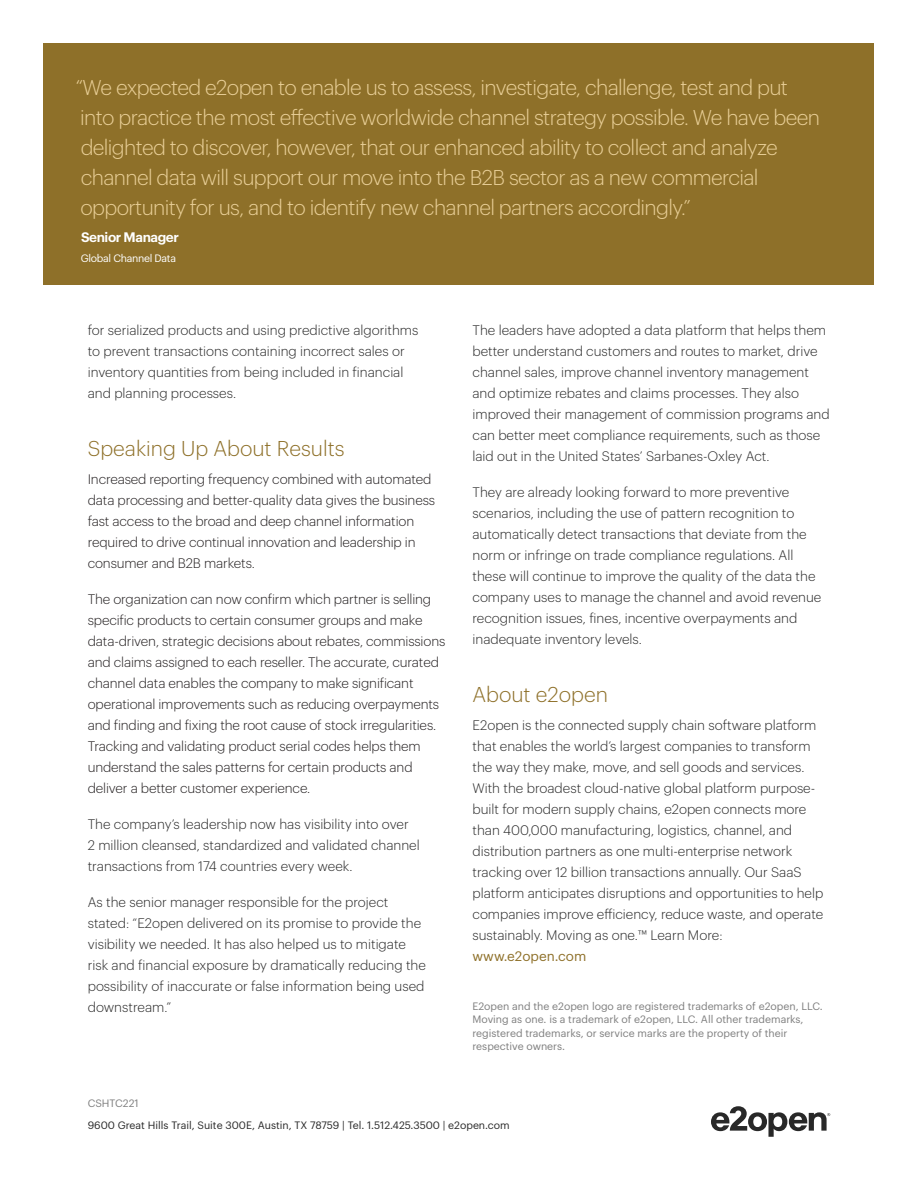
<style>
.page{position:relative;width:918px;height:1188px;background:#fff}
.page>*{position:absolute;margin:0;border:0;box-sizing:border-box;transform-origin:0 0}
.t1{font:300 21px/30px "Graphik";letter-spacing:-.03em;color:#e8ce96}
.Lead_Paragraph{font:300 21px "Graphik";color:#8e7029}
.t2{font:300 13.5px/21px "Graphik";color:#282828}
.t3{font:300 13.5px/21px "Graphik";letter-spacing:-.01em;color:#231f20}
.t4{font:600 13.5px "Graphik";letter-spacing:-.03em;color:#fff}
.Disclaimer{font:10.5px/13.5px "Graphik";color:#7e7e7e}
.t5{font:10.5px "Graphik";color:#282828}
.t6{font:10.5px "Graphik";letter-spacing:-.03em;color:#fff}
.s1{font-weight:400;color:#8e7029}
</style>
<div class="page">
<svg style="left:711px;top:1106px;width:119px;height:31px"></svg>
<div style="left:44px;top:44px;width:830px;height:241px;background:#8e7029"></div>
<h2 class="t1" style="left:76px;top:71px;width:746px">“We expected e2open to enable us to assess, investigate, challenge, test and put into practice the most effective worldwide channel strategy possible. We have been delighted to discover, however, that our enhanced ability to collect and analyze channel data will support our move into the B2B sector as a new commercial opportunity for us, and to identify new channel partners accordingly.”</h2>
<p class="t4" style="left:81px;top:227px;width:100px">Senior Manager</p>
<p class="t6" style="left:81px;top:251px;width:97px">Global Channel Data</p>
<p class="t2" style="left:88px;top:318px;width:332px">for serialized products and using predictive algorithms to prevent transactions containing incorrect sales or inventory quantities from being included in financial and planning processes.</p>
<h2 class="Lead_Paragraph" style="left:88px;top:434px;width:258px">Speaking Up About Results</h2>
<p class="t3" style="left:88px;top:468px;width:349px">Increased reporting frequency combined with automated data processing and better-quality data gives the business fast access to the broad and deep channel information required to drive continual innovation and leadership in consumer and B2B markets.</p>
<p class="t3" style="left:88px;top:588px;width:359px">The organization can now confirm which partner is selling specific products to certain consumer groups and make data-driven, strategic decisions about rebates, commissions and claims assigned to each reseller. The accurate, curated channel data enables the company to make significant operational improvements such as reducing overpayments and finding and fixing the root cause of stock irregularities.<br>Tracking and validating product serial codes helps them understand the sales patterns for certain products and deliver a better customer experience.</p>
<p class="t2" style="left:88px;top:813px;width:334px">The company’s leadership now has visibility into over<br>2 million cleansed, standardized and validated channel transactions from 174 countries every week.</p>
<p class="t2" style="left:88px;top:891px;width:340px">As the senior manager responsible for the project stated: “E2open delivered on its promise to provide the visibility we needed. It has also helped us to mitigate risk and financial exposure by dramatically reducing the possibility of inaccurate or false information being used downstream.”</p>
<p class="Disclaimer" style="left:88px;top:1095px;width:52px">CSHTC221</p>
<p class="t2" style="left:472px;top:318px;width:359px">The leaders have adopted a data platform that helps them better understand customers and routes to market, drive channel sales, improve channel inventory management and optimize rebates and claims processes. They also improved their management of commission programs and can better meet compliance requirements, such as those laid out in the United States’ Sarbanes-Oxley Act.</p>
<p class="t2" style="left:472px;top:480px;width:350px">They are already looking forward to more preventive scenarios, including the use of pattern recognition to automatically detect transactions that deviate from the norm or infringe on trade compliance regulations. All these will continue to improve the quality of the data the company uses to manage the channel and avoid revenue recognition issues, fines, incentive overpayments and inadequate inventory levels.</p>
<p class="Lead_Paragraph" style="left:472px;top:680px;width:137px">About e2open</p>
<p class="t2" style="left:472px;top:714px;width:352px">E2open is the connected supply chain software platform that enables the world’s largest companies to transform the way they make, move, and sell goods and services.<br>With the broadest cloud-native global platform purpose&shy;built for modern supply chains, e2open connects more than 400,000 manufacturing, logistics, channel, and distribution partners as one multi-enterprise network tracking over 12 billion transactions annually. Our SaaS platform anticipates disruptions and opportunities to help companies improve efficiency, reduce waste, and operate sustainably. Moving as one.™ Learn More: <span class="s1">www.e2open.com</span></p>
<p class="Disclaimer" style="left:472px;top:998px;width:352px">E2open and the e2open logo are registered trademarks of e2open, LLC.<br>Moving as one. is a trademark of e2open, LLC. All other trademarks, registered trademarks, or service marks are the property of their respective owners.</p>
<p class="t5" style="left:88px;top:1118px;width:424px">9600 Great Hills Trail, Suite 300E, Austin, TX 78759 | Tel. 1.512.425.3500 | e2open.com</p>
</div>
